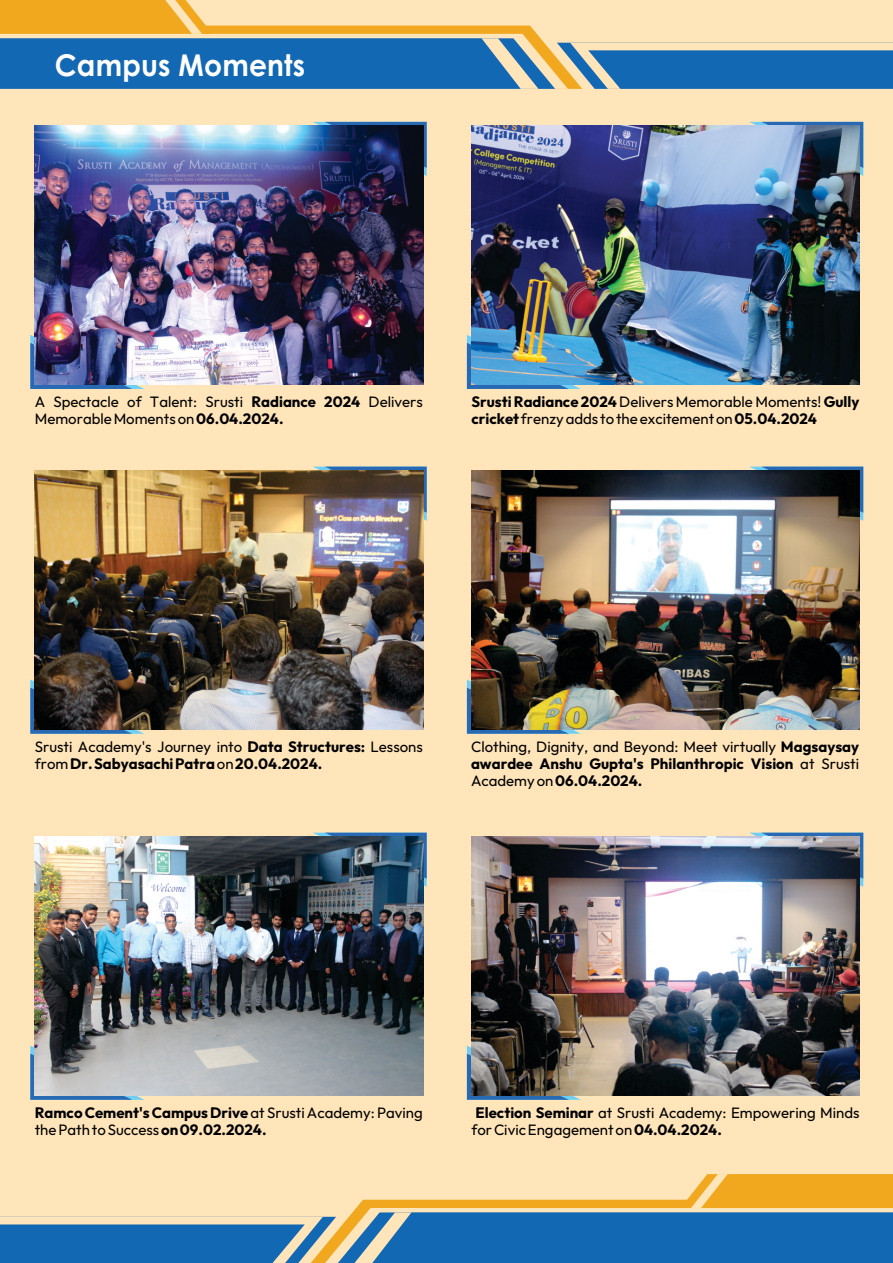
<style>
.page{position:relative;width:893px;height:1263px;background:#ffe5b9}
.page>*{position:absolute;margin:0;border:0;box-sizing:border-box;transform-origin:0 0}
.t1{font:700 30px "Century Gothic";letter-spacing:.005em;color:#fff;scale:.94 1}
.t2{font:15px/17px "Outfit";color:#000}
.t3{font:700 15px/17px "Outfit";color:#000}
.s1{font-weight:700}
.s2{font-weight:400}
</style>
<div class="page">
<svg style="left:0;top:0;width:893px;height:89px"></svg>
<svg style="left:0;top:1174px;width:893px;height:89px"></svg>
<svg style="left:30px;top:335px;width:114px;height:54px"></svg>
<svg style="left:313px;top:122px;width:114px;height:54px"></svg>
<img style="left:35px;top:126px;width:388px;height:259px">
<svg style="left:467px;top:1046px;width:114px;height:54px"></svg>
<svg style="left:750px;top:833px;width:113px;height:54px"></svg>
<img style="left:471px;top:836px;width:389px;height:259px">
<svg style="left:30px;top:1046px;width:114px;height:54px"></svg>
<svg style="left:313px;top:833px;width:114px;height:54px"></svg>
<img style="left:35px;top:836px;width:388px;height:259px">
<svg style="left:30px;top:680px;width:114px;height:54px"></svg>
<svg style="left:313px;top:467px;width:114px;height:54px"></svg>
<img style="left:35px;top:470px;width:388px;height:259px">
<svg style="left:467px;top:680px;width:114px;height:54px"></svg>
<svg style="left:750px;top:467px;width:113px;height:54px"></svg>
<img style="left:471px;top:470px;width:389px;height:259px">
<svg style="left:467px;top:335px;width:114px;height:54px"></svg>
<svg style="left:749px;top:122px;width:114px;height:54px"></svg>
<img style="left:471px;top:126px;width:389px;height:259px">
<h1 class="t1" style="left:55px;top:53px;width:268px">Campus Moments</h1>
<p class="t2" style="left:35px;top:393px;width:390px">A Spectacle of Talent: Srusti <span class="s1">Radiance 2024</span> Delivers<br>Memorable Moments on <span class="s1">06.04.2024.</span></p>
<p class="t2" style="left:471px;top:393px;width:390px"><span class="s1">Srusti Radiance 2024</span> Delivers Memorable Moments!<span class="s1">Gully cricket</span> frenzy adds to the excitement on<span class="s1">05.04.2024</span></p>
<p class="t3" style="left:35px;top:738px;width:390px"><span class="s2">Srusti Academy's Journey into</span> Data Structures: <span class="s2">Lessons from</span>Dr. Sabyasachi Patra <span class="s2">on</span>20.04.2024.</p>
<p class="t3" style="left:471px;top:738px;width:390px;text-align:justify"><span class="s2">Clothing, Dignity, and Beyond: Meet virtually</span> Magsaysay awardee Anshu Gupta's Philanthropic Vision <span class="s2">at Srusti Academy on</span>06.04.2024.</p>
<p class="t2" style="left:35px;top:1104px;width:390px"><span class="s1">Ramco Cement's Campus Drive</span> at Srusti Academy: Paving the Path to Success<span class="s1">on 09.02.2024.</span></p>
<p class="t2" style="left:471px;top:1104px;width:390px"><span class="s1">Election Seminar</span> at Srusti Academy: Empowering Minds for Civic Engagement on<span class="s1">04.04.2024.</span></p>
</div>
